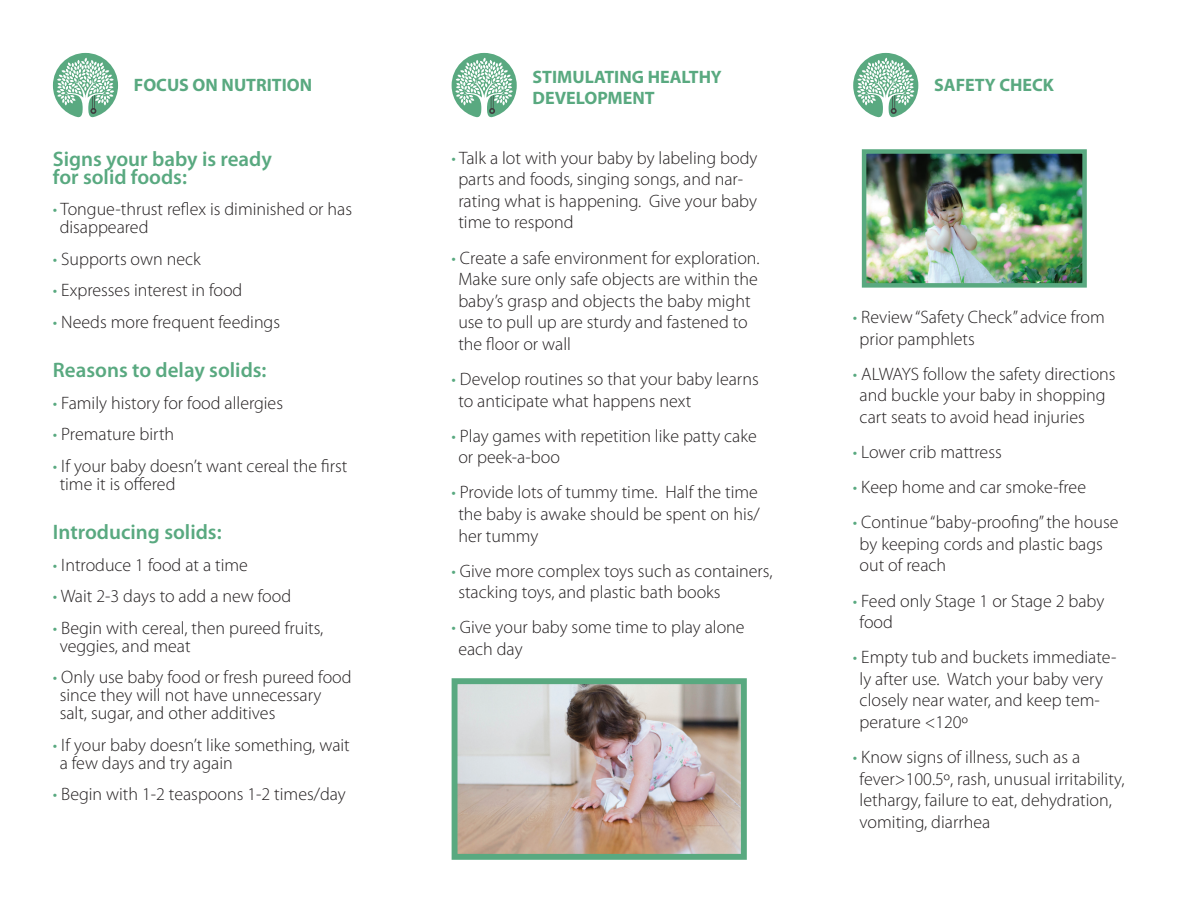
<style>
.page{position:relative;width:1188px;height:918px;background:#fff}
.page>*{position:absolute;margin:0;border:0;box-sizing:border-box;transform-origin:0 0}
.t1{font:600 21px/18px "Myriad Pro";color:#59a980}
.t2{font:300 18px/21.6px "Myriad Pro";color:#231f20}
.t3{font:700 18px/21.6px "Myriad Pro";color:#59a980}
.s1{color:#59a980}
</style>
<div class="page">
<svg style="left:53px;top:53px;width:65px;height:65px"></svg>
<svg style="left:853px;top:53px;width:65px;height:65px"></svg>
<svg style="left:452px;top:53px;width:65px;height:65px"></svg>
<img style="left:867px;top:154px;width:215px;height:129px">
<div style="left:862px;top:149px;width:225px;height:139px;border:4px solid #59a980"></div>
<img style="left:459px;top:685px;width:281px;height:168px">
<div style="left:452px;top:678px;width:295px;height:182px;border:6px solid #59a980"></div>
<p class="t3" style="left:533px;top:65px;width:191px">STIMULATING HEALTHY<br>DEVELOPMENT</p>
<p class="t3" style="left:134px;top:74px;width:180px">FOCUS ON NUTRITION</p>
<p class="t3" style="left:934px;top:74px;width:121px">SAFETY CHECK</p>
<p class="t1" style="left:53px;top:149px;width:221px">Signs your baby is ready for solid foods:</p>
<p class="t2" style="left:60px;top:200px;width:294px;line-height:18px;text-indent:-7px"><span class="s1">•</span> Tongue-thrust reflex is diminished or has disappeared</p>
<p class="t2" style="left:53px;top:248px;width:149px"><span class="s1">•</span> Supports own neck</p>
<p class="t2" style="left:53px;top:279px;width:191px"><span class="s1">•</span> Expresses interest in food</p>
<p class="t2" style="left:53px;top:311px;width:229px"><span class="s1">•</span> Needs more frequent feedings</p>
<p class="t1" style="left:53px;top:361px;width:215px">Reasons to delay solids:</p>
<p class="t2" style="left:53px;top:392px;width:232px"><span class="s1">•</span> Family history for food allergies</p>
<p class="t2" style="left:53px;top:423px;width:123px"><span class="s1">•</span> Premature birth</p>
<p class="t2" style="left:60px;top:457px;width:289px;line-height:18px;text-indent:-7px"><span class="s1">•</span> If your baby doesn’t want cereal the first time it is offered</p>
<p class="t1" style="left:53px;top:523px;width:170px">Introducing solids:</p>
<p class="t2" style="left:53px;top:554px;width:197px"><span class="s1">•</span> Introduce 1 food at a time</p>
<p class="t2" style="left:53px;top:585px;width:240px"><span class="s1">•</span> Wait 2-3 days to add a new food</p>
<p class="t2" style="left:60px;top:619px;width:265px;line-height:18px;text-indent:-7px"><span class="s1">•</span> Begin with cereal, then pureed fruits, veggies, and meat</p>
<p class="t2" style="left:60px;top:668px;width:294px;line-height:18px;text-indent:-7px"><span class="s1">•</span> Only use baby food or fresh pureed food since they will not have unnecessary salt, sugar, and other additives</p>
<p class="t2" style="left:60px;top:736px;width:292px;line-height:18px;text-indent:-7px"><span class="s1">•</span> If your baby doesn’t like something, wait a few days and try again</p>
<p class="t2" style="left:53px;top:783px;width:294px"><span class="s1">•</span> Begin with 1-2 teaspoons 1-2 times/day</p>
<p class="t2" style="left:458px;top:147px;width:301px;text-indent:-7px"><span class="s1">•</span> Talk a lot with your baby by labeling body parts and foods, singing songs, and nar&shy;rating what is happening. Give your baby time to respond</p>
<p class="t2" style="left:458px;top:247px;width:303px;text-indent:-7px"><span class="s1">•</span> Create a safe environment for exploration.<br>Make sure only safe objects are within the baby’s grasp and objects the baby might use to pull up are sturdy and fastened to the floor or wall</p>
<p class="t2" style="left:458px;top:368px;width:302px;text-indent:-7px"><span class="s1">•</span> Develop routines so that your baby learns to anticipate what happens next</p>
<p class="t2" style="left:458px;top:425px;width:300px;text-indent:-7px"><span class="s1">•</span> Play games with repetition like patty cake or peek-a-boo</p>
<p class="t2" style="left:458px;top:482px;width:303px;text-align:justify;text-indent:-7px"><span class="s1">•</span> Provide lots of tummy time. Half the time the baby is awake should be spent on his/ her tummy</p>
<p class="t2" style="left:458px;top:560px;width:316px;text-indent:-7px"><span class="s1">•</span> Give more complex toys such as containers, stacking toys, and plastic bath books</p>
<p class="t2" style="left:458px;top:617px;width:288px;text-indent:-7px"><span class="s1">•</span> Give your baby some time to play alone each day</p>
<p class="t2" style="left:860px;top:306px;width:247px;text-indent:-7px"><span class="s1">•</span> Review “Safety Check” advice from prior pamphlets</p>
<p class="t2" style="left:860px;top:363px;width:257px;text-indent:-7px"><span class="s1">•</span> ALWAYS follow the safety directions and buckle your baby in shopping cart seats to avoid head injuries</p>
<p class="t2" style="left:853px;top:441px;width:150px"><span class="s1">•</span> Lower crib mattress</p>
<p class="t2" style="left:853px;top:476px;width:235px"><span class="s1">•</span> Keep home and car smoke-free</p>
<p class="t2" style="left:860px;top:511px;width:260px;text-indent:-7px"><span class="s1">•</span> Continue “baby-proofing” the house by keeping cords and plastic bags out of reach</p>
<p class="t2" style="left:860px;top:590px;width:246px;text-indent:-7px"><span class="s1">•</span> Feed only Stage 1 or Stage 2 baby food</p>
<p class="t2" style="left:860px;top:646px;width:258px;text-indent:-7px"><span class="s1">•</span> Empty tub and buckets immediate&shy;ly after use. Watch your baby very closely near water, and keep tem&shy;perature &lt;120º</p>
<p class="t2" style="left:860px;top:746px;width:266px;text-indent:-7px"><span class="s1">•</span> Know signs of illness, such as a fever&gt;100.5º, rash, unusual irritability, lethargy, failure to eat, dehydration, vomiting, diarrhea</p>
</div>
